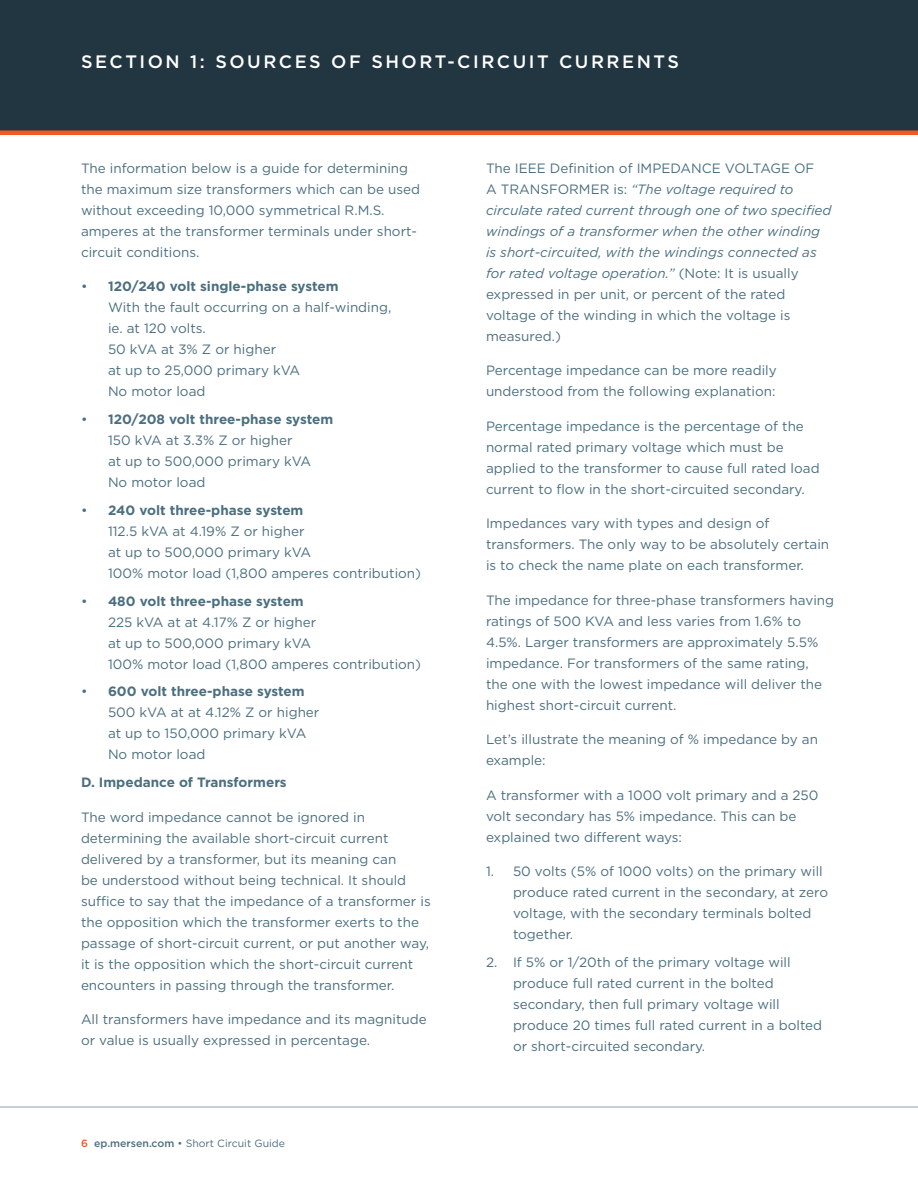
<style>
.page{position:relative;width:918px;height:1188px;background:#fff}
.page>*{position:absolute;margin:0;border:0;box-sizing:border-box;transform-origin:0 0}
.Page_Header{font:500 18px "Gotham";letter-spacing:.14em;color:#fff}
.NEW_Text{font:13.5px/21px "Gotham";color:#4b6f7f}
.NEW_Text-2{font:italic 13.5px/21px "Gotham";color:#4b6f7f}
.NEW_Text-3{font:700 13.5px "Gotham";color:#4b6f7f}
.t1{font:10.5px "Gotham";color:#4b6f7f}
.s1{font-weight:700}
.s2{font-weight:500;color:#f15921}
.s3{font-weight:500}
.s4{font-style:normal}
</style>
<div class="page">
<div style="left:0;top:0;width:918px;height:135px;background:#223641"></div>
<div style="left:0;top:130px;width:918px;height:5px;background:#f15921"></div>
<hr style="left:0;top:1107px;width:918px;height:1px;background:#8ba2aa">
<p class="Page_Header" style="left:81px;top:50px;width:599px">SECTION 1: SOURCES OF SHORT-CIRCUIT CURRENTS</p>
<p class="NEW_Text" style="left:81px;top:157px;width:341px">The information below is a guide for determining the maximum size transformers which can be used without exceeding 10,000 symmetrical R.M.S. amperes at the transformer terminals under short&shy;circuit conditions.</p>
<p class="NEW_Text" style="left:108px;top:276px;width:285px;text-indent:-27px">• <span class="s1">120/240 volt single-phase system<br></span>With the fault occurring on a half-winding, ie. at 120 volts.<br>50 kVA at 3% Z or higher<br>at up to 25,000 primary kVA<br>No motor load</p>
<p class="NEW_Text" style="left:108px;top:408px;width:227px;text-indent:-27px">• <span class="s1">120/208 volt three-phase system<br></span>150 kVA at 3.3% Z or higher<br>at up to 500,000 primary kVA<br>No motor load</p>
<p class="NEW_Text" style="left:108px;top:499px;width:315px;text-indent:-27px">• <span class="s1">240 volt three-phase system<br></span>112.5 kVA at 4.19% Z or higher<br>at up to 500,000 primary kVA<br>100% motor load (1,800 amperes contribution)</p>
<p class="NEW_Text" style="left:108px;top:590px;width:315px;text-indent:-27px">• <span class="s1">480 volt three-phase system<br></span>225 kVA at at 4.17% Z or higher<br>at up to 500,000 primary kVA<br>100% motor load (1,800 amperes contribution)</p>
<p class="NEW_Text" style="left:108px;top:681px;width:213px;text-indent:-27px">• <span class="s1">600 volt three-phase system<br></span>500 kVA at at 4.12% Z or higher at up to 150,000 primary kVA<br>No motor load</p>
<p class="NEW_Text-3" style="left:81px;top:773px;width:207px">D. Impedance of Transformers</p>
<p class="NEW_Text" style="left:81px;top:806px;width:351px">The word impedance cannot be ignored in determining the available short-circuit current delivered by a transformer, but its meaning can<br>be understood without being technical. It should suffice to say that the impedance of a transformer is the opposition which the transformer exerts to the passage of short-circuit current, or put another way, it is the opposition which the short-circuit current encounters in passing through the transformer.</p>
<p class="NEW_Text" style="left:81px;top:1008px;width:347px">All transformers have impedance and its magnitude or value is usually expressed in percentage.</p>
<p class="t1" style="left:81px;top:1137px;width:206px"><span class="s2">6</span> <span class="s3">ep.mersen.com</span> • Short Circuit Guide</p>
<p class="NEW_Text-2" style="left:486px;top:157px;width:347px"><span class="s4">The IEEE Definition of IMPEDANCE VOLTAGE OF<br>A TRANSFORMER is:</span> “The voltage required to circulate rated current through one of two specified windings of a transformer when the other winding is short-circuited, with the windings connected as for rated voltage operation.” <span class="s4">(Note: It is usually expressed in per unit, or percent of the rated voltage of the winding in which the voltage is measured.)</span></p>
<p class="NEW_Text" style="left:486px;top:360px;width:292px">Percentage impedance can be more readily understood from the following explanation:</p>
<p class="NEW_Text" style="left:486px;top:415px;width:335px">Percentage impedance is the percentage of the normal rated primary voltage which must be applied to the transformer to cause full rated load current to flow in the short-circuited secondary.</p>
<p class="NEW_Text" style="left:486px;top:513px;width:345px">Impedances vary with types and design of transformers. The only way to be absolutely certain is to check the name plate on each transformer.</p>
<p class="NEW_Text" style="left:486px;top:589px;width:350px">The impedance for three-phase transformers having ratings of 500 KVA and less varies from 1.6% to 4.5%. Larger transformers are approximately 5.5% impedance. For transformers of the same rating,<br>the one with the lowest impedance will deliver the highest short-circuit current.</p>
<p class="NEW_Text" style="left:486px;top:729px;width:334px">Let’s illustrate the meaning of % impedance by an example:</p>
<p class="NEW_Text" style="left:486px;top:784px;width:334px">A transformer with a 1000 volt primary and a 250 volt secondary has 5% impedance. This can be explained two different ways:</p>
<p class="NEW_Text" style="left:513px;top:861px;width:317px;text-indent:-27px">1. 50 volts (5% of 1000 volts) on the primary will produce rated current in the secondary, at zero voltage, with the secondary terminals bolted together.</p>
<p class="NEW_Text" style="left:513px;top:951px;width:311px;text-indent:-27px">2. If 5% or 1/20th of the primary voltage will produce full rated current in the bolted secondary, then full primary voltage will produce 20 times full rated current in a bolted or short-circuited secondary.</p>
</div>
